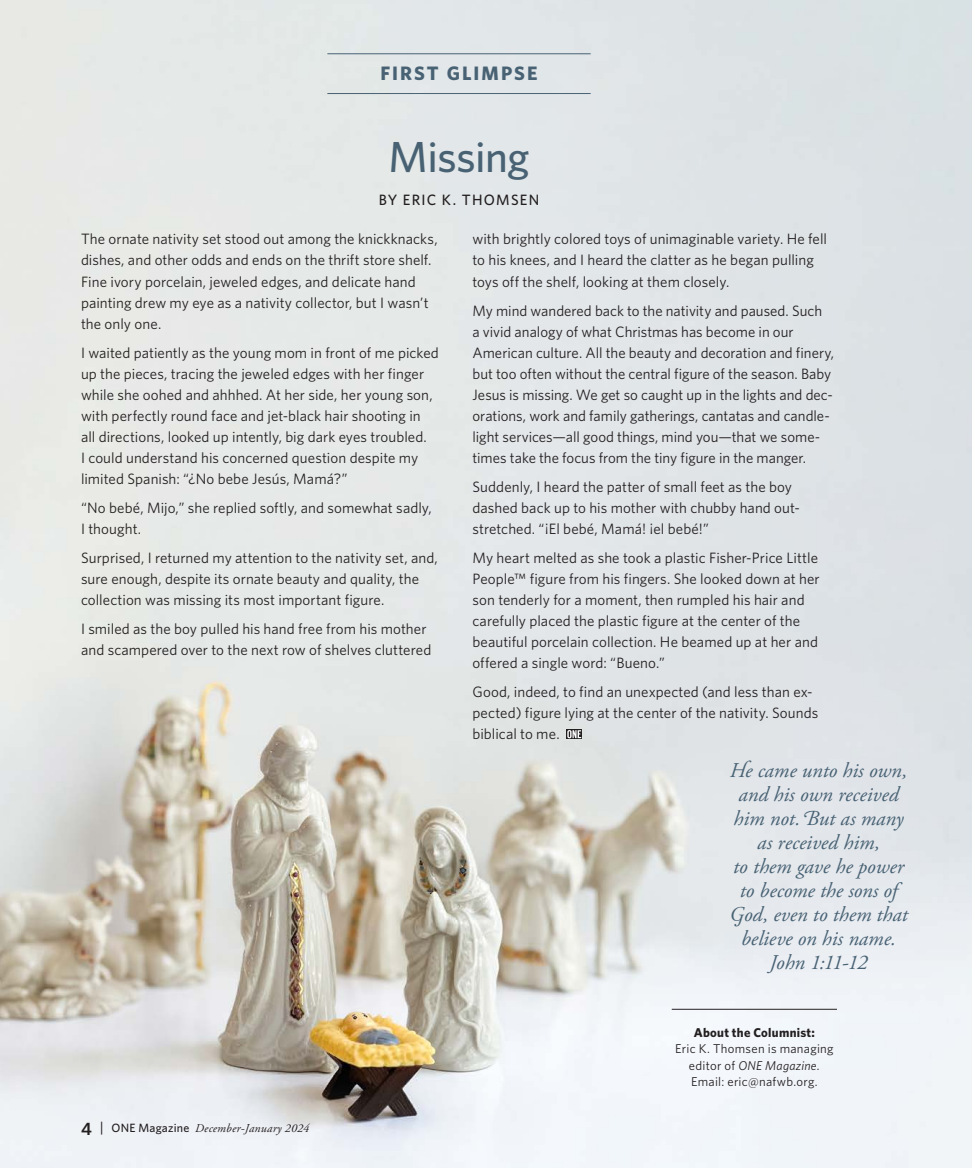
<style>
.page{position:relative;width:972px;height:1168px;background:#fff}
.page>*{position:absolute;margin:0;border:0;box-sizing:border-box;transform-origin:0 0}
.t1{font:500 43.5px "Whitney";letter-spacing:-.01em;color:#486274}
.t2{font:italic 21px/24px "Adobe Garamond Pro";color:#486274;text-align:center}
.t3{font:700 19.5px "Whitney";letter-spacing:.105em;color:#486274}
.t4{font:15px/21px "Whitney";letter-spacing:.005em;color:#231f20}
.t5{font:500 15px "Whitney";letter-spacing:.085em;color:#231f20}
.t6{font:12.75px/16.5px "Whitney";letter-spacing:.02em;color:#231f20;text-align:center}
.t7{font:700 12.75px "Whitney";letter-spacing:.025em;color:#231f20}
.t8{font:italic 12px "Adobe Garamond Pro";letter-spacing:.02em;color:#231f20}
.s1{font-family:"Whitney";font-weight:600;font-style:normal;font-size:18px}
.s2{font-family:"Whitney";font-weight:500;font-style:normal;font-size:14.4px}
.s3{font-family:"Whitney";font-weight:500;font-style:normal}
.s4{font-style:italic}
</style>
<div class="page">
<img style="left:0;top:0;width:972px;height:1168px">
<hr style="left:672px;top:1009px;width:165px;height:1px;background:#231f20">
<svg style="left:566px;top:729px;width:16px;height:10px"></svg>
<svg style="left:567px;top:730px;width:5px;height:8px"></svg>
<svg style="left:569px;top:730px;width:12px;height:8px"></svg>
<hr style="left:327px;top:93px;width:264px;height:1px;background:#486274">
<hr style="left:327px;top:53px;width:264px;height:1px;background:#486274">
<h3 class="t3" style="left:380px;top:61px;width:159px">FIRST GLIMPSE</h3>
<h1 class="t1" style="left:388px;top:128px;width:143px">Missing</h1>
<p class="t5" style="left:379px;top:190px;width:162px">BY ERIC K. THOMSEN</p>
<p class="t4" style="left:81px;top:228px;width:358px">The ornate nativity set stood out among the knickknacks, dishes, and other odds and ends on the thrift store shelf.<br>Fine ivory porcelain, jeweled edges, and delicate hand painting drew my eye as a nativity collector, but I wasn’t the only one.</p>
<p class="t4" style="left:81px;top:341px;width:359px">I waited patiently as the young mom in front of me picked up the pieces, tracing the jeweled edges with her finger while she oohed and ahhhed. At her side, her young son, with perfectly round face and jet-black hair shooting in all directions, looked up intently, big dark eyes troubled.<br>I could understand his concerned question despite my limited Spanish: “¿No bebe Jesús, Mamá?”</p>
<p class="t4" style="left:81px;top:497px;width:352px">“No bebé, Mijo,” she replied softly, and somewhat sadly,<br>I thought.</p>
<p class="t4" style="left:81px;top:547px;width:358px">Surprised, I returned my attention to the nativity set, and, sure enough, despite its ornate beauty and quality, the collection was missing its most important figure.</p>
<p class="t4" style="left:81px;top:618px;width:352px">I smiled as the boy pulled his hand free from his mother and scampered over to the next row of shelves cluttered</p>
<p class="t8" style="left:81px;top:1121px;width:230px"><span class="s1">4</span> <span class="s2">|</span> <span class="s3">ONE Magazine</span> December-January 2024</p>
<p class="t4" style="left:472px;top:228px;width:356px">with brightly colored toys of unimaginable variety. He fell to his knees, and I heard the clatter as he began pulling toys off the shelf, looking at them closely.</p>
<p class="t4" style="left:472px;top:299px;width:363px">My mind wandered back to the nativity and paused. Such<br>a vivid analogy of what Christmas has become in our American culture. All the beauty and decoration and finery, but too often without the central figure of the season. Baby Jesus is missing. We get so caught up in the lights and dec&shy;orations, work and family gatherings, cantatas and candle&shy;light services—all good things, mind you—that we some&shy;times take the focus from the tiny figure in the manger.</p>
<p class="t4" style="left:472px;top:476px;width:329px">Suddenly, I heard the patter of small feet as the boy dashed back up to his mother with chubby hand out&shy;stretched. “¡El bebé, Mamá! ¡el bebé!”</p>
<p class="t4" style="left:472px;top:547px;width:349px">My heart melted as she took a plastic Fisher-Price Little People™ figure from his fingers. She looked down at her son tenderly for a moment, then rumpled his hair and carefully placed the plastic figure at the center of the beautiful porcelain collection. He beamed up at her and offered a single word: “Bueno.”</p>
<p class="t4" style="left:472px;top:681px;width:347px">Good, indeed, to find an unexpected (and less than ex&shy;pected) figure lying at the center of the nativity. Sounds biblical to me.</p>
<h2 class="t2" style="left:729px;top:759px;width:180px">He came unto his own, and his own received him not. But as many as received him,<br>to them gave he power to become the sons of<br>God, even to them that believe on his name.<br>John 1:11-12</h2>
<p class="t7" style="left:694px;top:1023px;width:123px">About the Columnist:</p>
<p class="t6" style="left:675px;top:1040px;width:160px">Eric K. Thomsen is managing editor of <span class="s4">ONE Magazine.<br></span>Email: eric@nafwb.org.</p>
</div>
